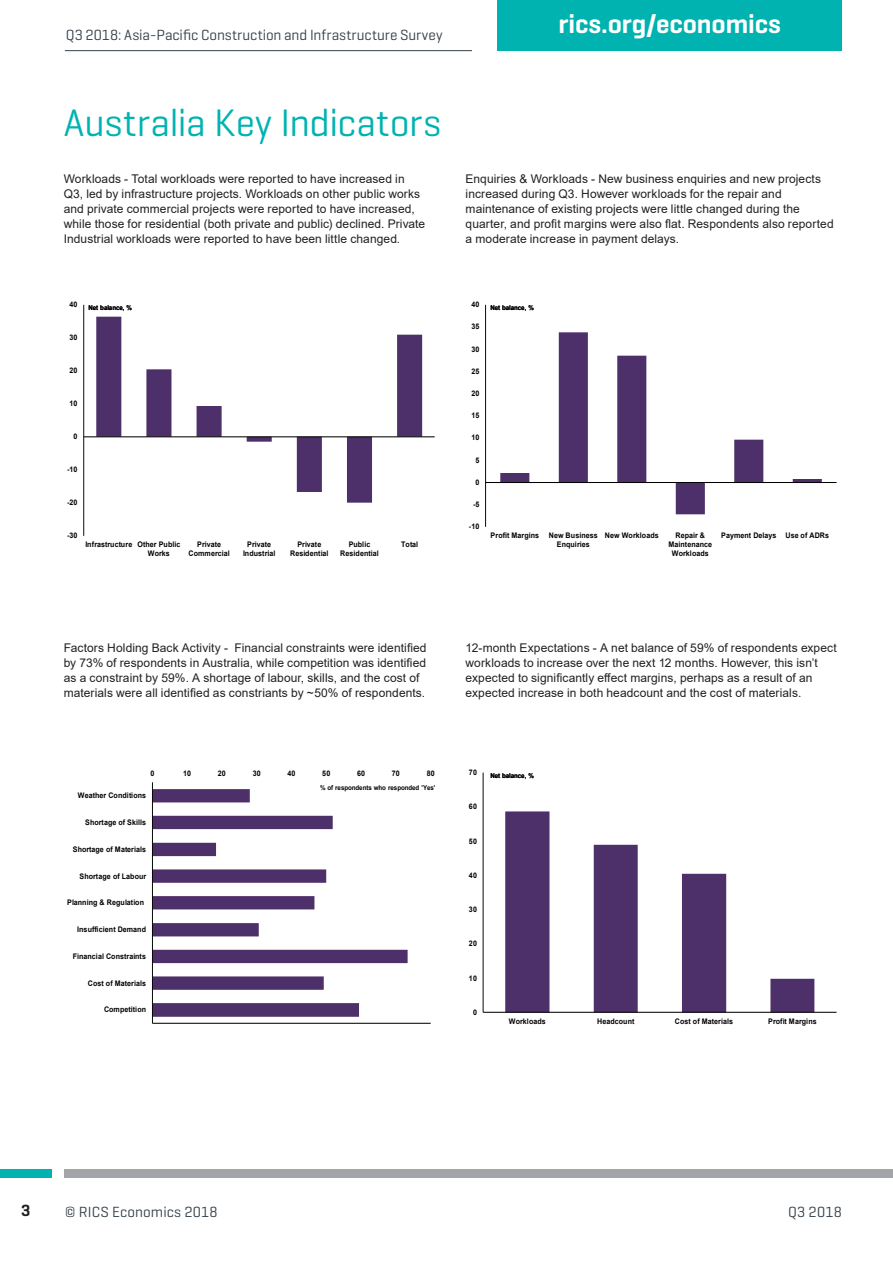
<style>
.page{position:relative;width:893px;height:1263px;background:#fff}
.page>*{position:absolute;margin:0;border:0;box-sizing:border-box;transform-origin:0 0}
.Main_Header{font:39px "Geogrotesque";letter-spacing:.005em;color:#00b3b0}
.t1{font:600 27px "Geogrotesque";letter-spacing:-.005em;color:#fff}
.t2{font:600 16.5px "Geogrotesque";color:#231f20}
.t3{font:15px "Geogrotesque";letter-spacing:.005em;color:#36414a}
.Chart_description_te{font:12px/15px "Arial";letter-spacing:.005em;color:#231f20}
.t4{font:700 7.65px/9px "Arial";letter-spacing:.01em;color:#000;text-align:center;scale:.93 1}
.t5{font:700 6.6px "Arial";letter-spacing:-.01em;color:#000;scale:.93 1}
</style>
<div class="page">
<div style="left:497px;top:0;width:345px;height:51px;background:#00b3b0"></div>
<hr style="left:65px;top:50px;width:407px;height:1px;background:#36414a">
<div style="left:0;top:1169px;width:51px;height:9px;background:#00b3b0"></div>
<div style="left:64px;top:1169px;width:829px;height:9px;background:#a4a5a9"></div>
<svg style="left:96px;top:317px;width:326px;height:186px"></svg>
<hr style="left:83px;top:305px;width:1px;height:231px;background:#000">
<hr style="left:84px;top:437px;width:351px;height:1px;background:#000">
<svg style="left:153px;top:789px;width:255px;height:228px"></svg>
<hr style="left:152px;top:1023px;width:279px;height:1px;background:#000">
<hr style="left:152px;top:782px;width:1px;height:241px;background:#000">
<svg style="left:500px;top:332px;width:322px;height:182px"></svg>
<hr style="left:485px;top:305px;width:1px;height:222px;background:#000">
<hr style="left:486px;top:482px;width:350px;height:1px;background:#000">
<svg style="left:505px;top:811px;width:309px;height:201px"></svg>
<hr style="left:483px;top:773px;width:1px;height:239px;background:#000">
<hr style="left:483px;top:1012px;width:353px;height:1px;background:#000">
<p class="t3" style="left:66px;top:25px;width:378px">Q3 2018: Asia-Pacific Construction and Infrastructure Survey</p>
<h2 class="t1" style="left:559px;top:7px;width:224px">rics.org/economics</h2>
<p class="Main_Header" style="left:64px;top:98px;width:379px">Australia Key Indicators</p>
<p class="Chart_description_te" style="left:64px;top:172px;width:363px">Workloads - Total workloads were reported to have increased in Q3, led by infrastructure projects. Workloads on other public works and private commercial projects were reported to have increased, while those for residential (both private and public) declined. Private Industrial workloads were reported to have been little changed.</p>
<p class="t4" style="left:70px;top:300px;width:10px">40</p>
<p class="t4" style="left:70px;top:333px;width:10px">30</p>
<p class="t4" style="left:70px;top:366px;width:10px">20</p>
<p class="t4" style="left:70px;top:399px;width:10px">10</p>
<p class="t4" style="left:74px;top:432px;width:6px">0</p>
<p class="t4" style="left:67px;top:465px;width:13px">-10</p>
<p class="t4" style="left:67px;top:498px;width:13px">-20</p>
<p class="t5" style="left:89px;top:303px;width:48px">Net balance, %</p>
<p class="t4" style="left:67px;top:531px;width:13px">-30</p>
<p class="t4" style="left:148px;top:540px;width:36px;text-align:left;text-indent:-63px">Infrastructure Other Public<br>Works</p>
<p class="t4" style="left:188px;top:540px;width:46px">Private<br>Commercial</p>
<p class="t4" style="left:243px;top:540px;width:37px">Private<br>Industrial</p>
<p class="t4" style="left:290px;top:540px;width:43px">Private<br>Residential</p>
<p class="t4" style="left:340px;top:540px;width:43px">Public<br>Residential</p>
<p class="t4" style="left:401px;top:540px;width:20px">Total</p>
<p class="Chart_description_te" style="left:466px;top:172px;width:370px">Enquiries &amp; Workloads - New business enquiries and new projects increased during Q3. However workloads for the repair and maintenance of existing projects were little changed during the quarter, and profit margins were also flat. Respondents also reported a moderate increase in payment delays.</p>
<p class="t4" style="left:471px;top:300px;width:10px">40</p>
<p class="t4" style="left:471px;top:322px;width:10px">35</p>
<p class="t4" style="left:471px;top:344px;width:10px">30</p>
<p class="t4" style="left:471px;top:367px;width:10px">25</p>
<p class="t4" style="left:471px;top:389px;width:10px">20</p>
<p class="t4" style="left:471px;top:411px;width:10px">15</p>
<p class="t4" style="left:471px;top:433px;width:10px">10</p>
<p class="t4" style="left:475px;top:455px;width:6px">5</p>
<p class="t4" style="left:475px;top:478px;width:6px">0</p>
<p class="t4" style="left:473px;top:500px;width:8px">-5</p>
<p class="t4" style="left:469px;top:522px;width:13px">-10</p>
<p class="t5" style="left:490px;top:303px;width:48px">Net balance, %</p>
<p class="t4" style="left:491px;top:531px;width:54px">Profit Margins</p>
<p class="t4" style="left:549px;top:531px;width:54px">New Business<br>Enquiries</p>
<p class="t4" style="left:605px;top:531px;width:59px">New Workloads</p>
<p class="t4" style="left:668px;top:531px;width:48px">Repair &amp;<br>Maintenance<br>Workloads</p>
<p class="t4" style="left:721px;top:531px;width:118px">Payment Delays Use of ADRs</p>
<p class="Chart_description_te" style="left:64px;top:640px;width:364px">Factors Holding Back Activity - Financial constraints were identified by 73% of respondents in Australia, while competition was identified as a constraint by 59%. A shortage of labour, skills, and the cost of materials were all identified as constriants by ~50% of respondents.</p>
<p class="t4" style="left:150px;top:768px;width:6px">0</p>
<p class="t4" style="left:183px;top:768px;width:10px">10</p>
<p class="t4" style="left:218px;top:768px;width:10px">20</p>
<p class="t4" style="left:253px;top:768px;width:10px">30</p>
<p class="t4" style="left:288px;top:768px;width:10px">40</p>
<p class="t4" style="left:322px;top:768px;width:10px">50</p>
<p class="t4" style="left:357px;top:768px;width:10px">60</p>
<p class="t4" style="left:392px;top:768px;width:10px">70</p>
<p class="t4" style="left:427px;top:768px;width:10px">80</p>
<p class="t4" style="left:78px;top:791px;width:75px">Weather Conditions</p>
<p class="t4" style="left:85px;top:818px;width:67px">Shortage of Skills</p>
<p class="t4" style="left:73px;top:845px;width:80px">Shortage of Materials</p>
<p class="t4" style="left:80px;top:871px;width:73px">Shortage of Labour</p>
<p class="t4" style="left:67px;top:898px;width:84px">Planning &amp; Regulation</p>
<p class="t4" style="left:77px;top:925px;width:76px">Insufficient Demand</p>
<p class="t4" style="left:73px;top:952px;width:80px">Financial Constraints</p>
<p class="t4" style="left:88px;top:978px;width:64px">Cost of Materials</p>
<p class="t4" style="left:104px;top:1005px;width:47px">Competition</p>
<p class="t5" style="left:320px;top:783px;width:125px">% of respondents who responded 'Yes'</p>
<p class="Chart_description_te" style="left:466px;top:640px;width:373px">12-month Expectations - A net balance of 59% of respondents expect workloads to increase over the next 12 months. However, this isn’t expected to significantly effect margins, perhaps as a result of an expected increase in both headcount and the cost of materials.</p>
<p class="t4" style="left:469px;top:768px;width:10px">70</p>
<p class="t4" style="left:469px;top:802px;width:10px">60</p>
<p class="t4" style="left:469px;top:836px;width:10px">50</p>
<p class="t4" style="left:469px;top:871px;width:10px">40</p>
<p class="t4" style="left:469px;top:905px;width:10px">30</p>
<p class="t4" style="left:469px;top:939px;width:10px">20</p>
<p class="t4" style="left:469px;top:973px;width:10px">10</p>
<p class="t4" style="left:473px;top:1008px;width:6px">0</p>
<p class="t5" style="left:490px;top:771px;width:48px">Net balance, %</p>
<p class="t4" style="left:509px;top:1017px;width:41px">Workloads</p>
<p class="t4" style="left:597px;top:1017px;width:42px">Headcount</p>
<p class="t4" style="left:675px;top:1017px;width:64px">Cost of Materials</p>
<p class="t4" style="left:768px;top:1017px;width:54px">Profit Margins</p>
<h3 class="t2" style="left:21px;top:1200px;width:11px">3</h3>
<p class="t3" style="left:65px;top:1202px;width:154px">© RICS Economics 2018</p>
<p class="t3" style="left:788px;top:1202px;width:55px">Q3 2018</p>
</div>
